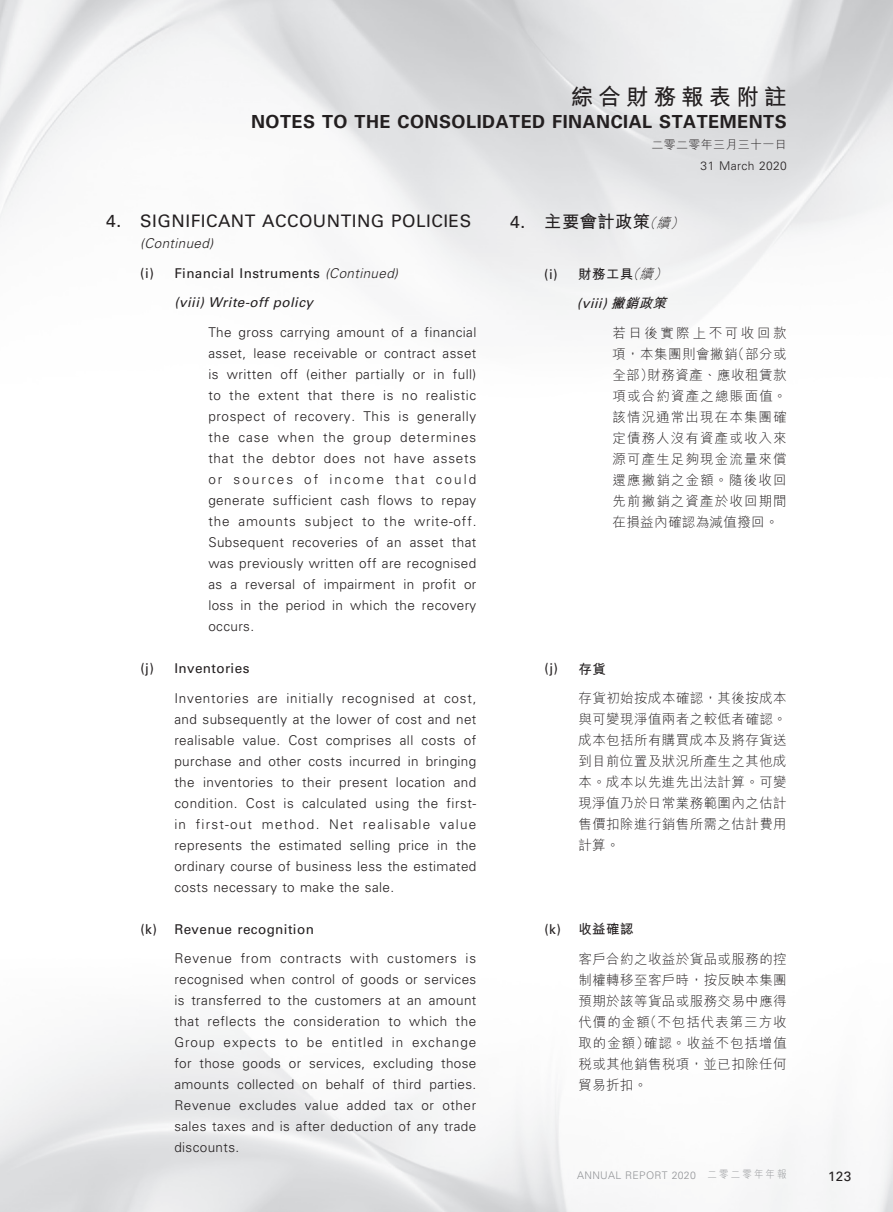
<style>
.page{position:relative;width:893px;height:1212px;background:#fff}
.page>*{position:absolute;margin:0;border:0;box-sizing:border-box;transform-origin:0 0}
.t1{font:700 22.5px "M Hei HK";letter-spacing:.23em;color:#231f20}
.t2{font:700 18px "Univers";letter-spacing:.03em;color:#231f20}
.t3{font:17.25px "Univers";color:#231f20}
.t4{font:700 17.25px "M Hei HK";letter-spacing:.03em;color:#231f20}
.t5{font:300 13.5px/21px "Univers";letter-spacing:.03em;color:#231f20;text-align:justify}
.t6{font:300 13.5px/21px "M Hei HK";letter-spacing:.03em;color:#231f20;text-align:justify}
.t7{font:13.5px "Univers";letter-spacing:.03em;color:#231f20}
.t8{font:italic 13.5px "Univers";letter-spacing:.03em;color:#231f20}
.t9{font:italic 300 13.5px "Univers";letter-spacing:.03em;color:#231f20}
.t10{font:700 13.5px "M Hei HK";color:#231f20}
.t11{font:italic 13.5px "Univers";color:#231f20}
.t12{font:300 12px "M Hei HK";letter-spacing:.03em;color:#231f20}
.t13{font:300 12px "Univers";letter-spacing:.03em;color:#231f20}
.t14{font:300 10.5px "Univers";letter-spacing:.03em;color:#939598}
.s1{font-weight:300;font-style:italic}
.s2{font-family:"Univers";font-weight:400}
.s3{font-weight:300;font-style:italic;font-size:13.5px}
.s4{font-family:"M Hei HK";font-weight:700}
.s5{font-weight:700}
.s6{font-family:"M Hei HK"}
</style>
<div class="page">
<h1 class="t1" style="left:571px;top:81px;width:217px">綜合財務報表附註</h1>
<h2 class="t2" style="left:251px;top:111px;width:537px">NOTES TO THE CONSOLIDATED FI NANCIAL STATEMENTS</h2>
<p class="t12" style="left:651px;top:136px;width:137px">二零二零年三月三十一日</p>
<p class="t13" style="left:701px;top:158px;width:88px">31 March 2020</p>
<p class="t3" style="left:106px;top:211px;width:58px">4. Significant</p>
<p class="t3" style="left:262px;top:211px;width:26px">Accounting</p>
<p class="t3" style="left:391px;top:211px;width:22px">Policies</p>
<p class="t9" style="left:140px;top:236px;width:74px">(Continued)</p>
<p class="t7" style="left:140px;top:265px;width:259px">(i) Financial Instruments <span class="s1">(Continued)</span></p>
<p class="t8" style="left:174px;top:295px;width:140px">(viii) Write-off policy</p>
<p class="t5" style="left:208px;top:322px;width:270px">The gross carrying amount of a financial asset, lease receivable or contract asset is written off (either partially or in full) to the extent that there is no realistic prospect of recovery. This is generally the case when the group determines that the debtor does not have assets or sources of income that could generate sufficient cash flows to repay the amounts subject to the write-off.<br>Subsequent recoveries of an asset that was previously written off are recognised as a reversal of impairment in profit or loss in the period in which the recovery occurs.</p>
<p class="t7" style="left:140px;top:660px;width:111px">(j) Inventories</p>
<p class="t5" style="left:174px;top:687px;width:304px">Inventories are initially recognised at cost, and subsequently at the lower of cost and net realisable value. Cost comprises all costs of purchase and other costs incurred in bringing the inventories to their present location and condition. Cost is calculated using the first&shy;in first-out method. Net realisable value represents the estimated selling price in the ordinary course of business less the estimated costs necessary to make the sale.</p>
<p class="t7" style="left:140px;top:921px;width:175px">(k) Revenue recognition</p>
<p class="t5" style="left:174px;top:948px;width:304px">Revenue from contracts with customers is recognised when control of goods or services is transferred to the customers at an amount that reflects the consideration to which the Group expects to be entitled in exchange for those goods or services, excluding those amounts collected on behalf of third parties.<br>Revenue excludes value added tax or other sales taxes and is after deduction of any trade discounts.</p>
<p class="t4" style="left:510px;top:209px;width:180px"><span class="s2">4.</span> 主要會計政策<span class="s3">（續）</span></p>
<p class="t10" style="left:544px;top:264px;width:129px"><span class="s2">(i)</span> 財務工具<span class="s1">（續）</span></p>
<p class="t11" style="left:577px;top:295px;width:95px">(viii) <span class="s4">撇銷政策</span></p>
<p class="t6" style="left:612px;top:322px;width:176px">若日後實際上不可收回款項，本集團則會撇銷（部分或全部）財務資產、應收租賃款項或合約資產之總賬面值。該情況通常出現在本集團確定債務人沒有資產或收入來源可產生足夠現金流量來償還應撇銷之金額。隨後收回先前撇銷之資產於收回期間在損益內確認為減值撥回。</p>
<p class="t7" style="left:544px;top:660px;width:63px">(j) <span class="s4">存貨</span></p>
<p class="t6" style="left:578px;top:687px;width:210px">存貨初始按成本確認，其後按成本與可變現淨值兩者之較低者確認。成本包括所有購買成本及將存貨送到目前位置及狀況所產生之其他成本。成本以先進先出法計算。可變現淨值乃於日常業務範圍內之估計售價扣除進行銷售所需之估計費用計算。</p>
<p class="t6" style="left:578px;top:914px;width:210px;line-height:29.5px;text-indent:-34px"><span class="s2">(k)</span> <span class="s5">收益確認<br></span>客戶合約之收益於貨品或服務的控</p>
<p class="t6" style="left:578px;top:969px;width:210px">制權轉移至客戶時，按反映本集團預期於該等貨品或服務交易中應得代價的金額（不包括代表第三方收取的金額）確認。收益不包括增值稅或其他銷售稅項，並已扣除任何貿易折扣。</p>
<p class="t14" style="left:577px;top:1168px;width:211px">ANNUAL REPORT 2020 <span class="s6">二零二零年年報</span></p>
<p class="t7" style="left:828px;top:1168px;width:25px">123</p>
</div>
